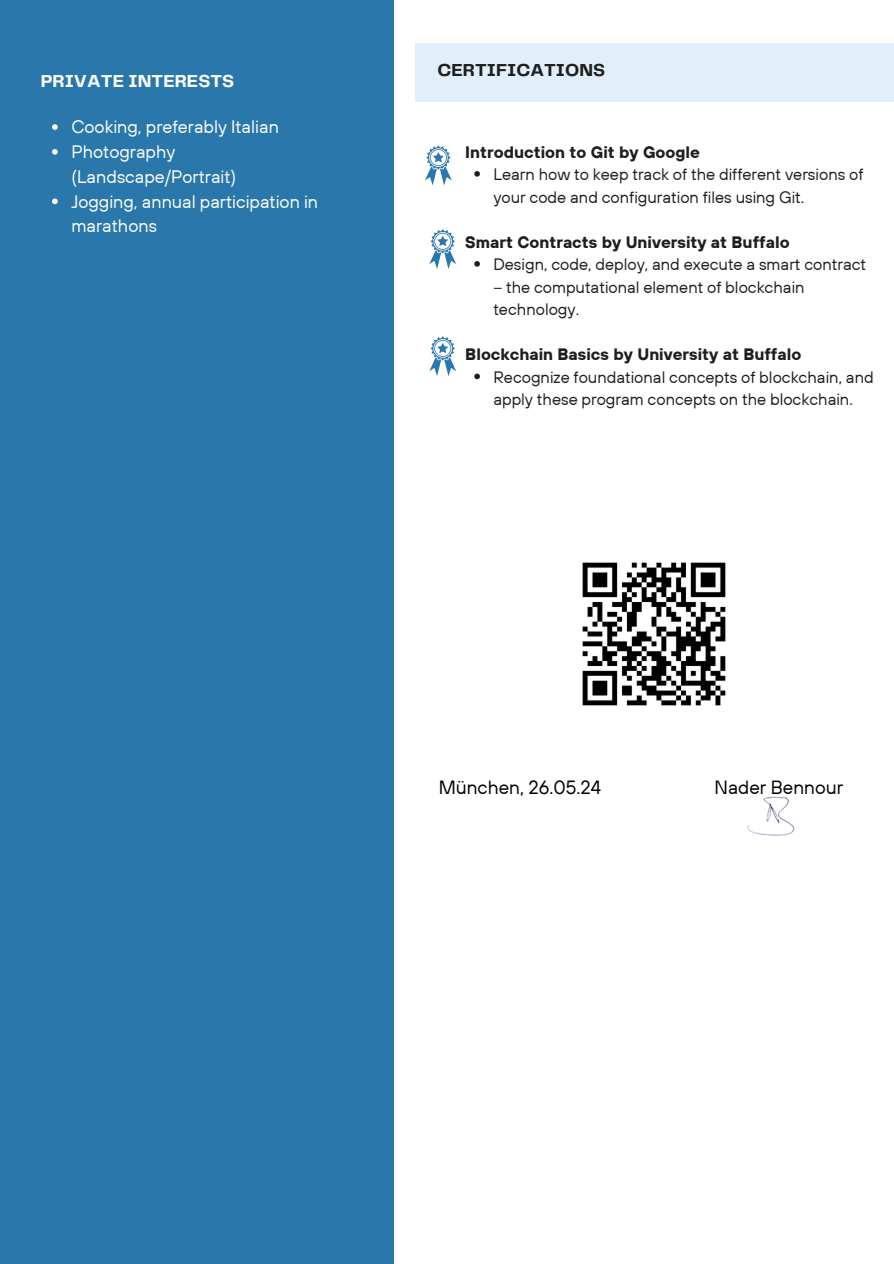
<style>
.page{position:relative;width:894px;height:1264px;background:#fff}
.page>*{position:absolute;margin:0;border:0;box-sizing:border-box;transform-origin:0 0}
.t1{font:19.05px "TT Hoves";color:#000}
.t2{font:18px/24.8px "TT Hoves";color:#fff}
.t3{font:700 18px "Telegraf";color:#fff}
.t4{font:700 18px "Telegraf";color:#1e1e1e}
.t5{font:16.5px/22.5px "TT Hoves";color:#1e1e1e}
.t6{font:700 16.5px "TT Hoves";color:#1e1e1e}
</style>
<div class="page">
<div style="left:0;top:0;width:394px;height:1263px;background:#2a78ab"></div>
<svg style="left:52px;top:124px;width:6px;height:6px"></svg>
<svg style="left:52px;top:149px;width:6px;height:6px"></svg>
<svg style="left:52px;top:198px;width:6px;height:6px"></svg>
<svg style="left:425px;top:146px;width:26px;height:39px"></svg>
<svg style="left:429px;top:229px;width:27px;height:40px"></svg>
<svg style="left:429px;top:336px;width:27px;height:40px"></svg>
<img style="left:747px;top:796px;width:48px;height:40px">
<div style="left:415px;top:43px;width:478px;height:59px;background:#e0effa"></div>
<img style="left:582px;top:562px;width:144px;height:144px">
<svg style="left:474px;top:171px;width:6px;height:6px"></svg>
<svg style="left:474px;top:261px;width:6px;height:6px"></svg>
<svg style="left:474px;top:373px;width:6px;height:6px"></svg>
<h1 class="t3" style="left:41px;top:73px;width:195px">PRIVATE INTERESTS</h1>
<p class="t2" style="left:71px;top:114px;width:209px">Cooking, preferably Italian</p>
<p class="t2" style="left:71px;top:139px;width:166px">Photography (Landscape/Portrait)</p>
<p class="t2" style="left:71px;top:188px;width:248px">Jogging, annual participation in marathons</p>
<h1 class="t4" style="left:437px;top:62px;width:169px">CERTIFICATIONS</h1>
<p class="t6" style="left:465px;top:141px;width:236px">Introduction to Git by Google</p>
<p class="t5" style="left:493px;top:163px;width:371px">Learn how to keep track of the different versions of your code and configuration files using Git.</p>
<p class="t6" style="left:465px;top:231px;width:326px">Smart Contracts by University at Buffalo</p>
<h3 class="t5" style="left:493px;top:253px;width:374px">Design, code, deploy, and execute a smart contract</h3>
<h3 class="t5" style="left:493px;top:275px;width:313px">– the computational element of blockchain technology.</h3>
<p class="t6" style="left:465px;top:343px;width:337px">Blockchain Basics by University at Buffalo</p>
<h3 class="t5" style="left:493px;top:365px;width:382px">Recognize foundational concepts of blockchain, and apply these program concepts on the blockchain.</h3>
<p class="t1" style="left:438px;top:775px;width:164px">München, 26.05.24</p>
<h3 class="t1" style="left:714px;top:775px;width:130px">Nader Bennour</h3>
</div>
